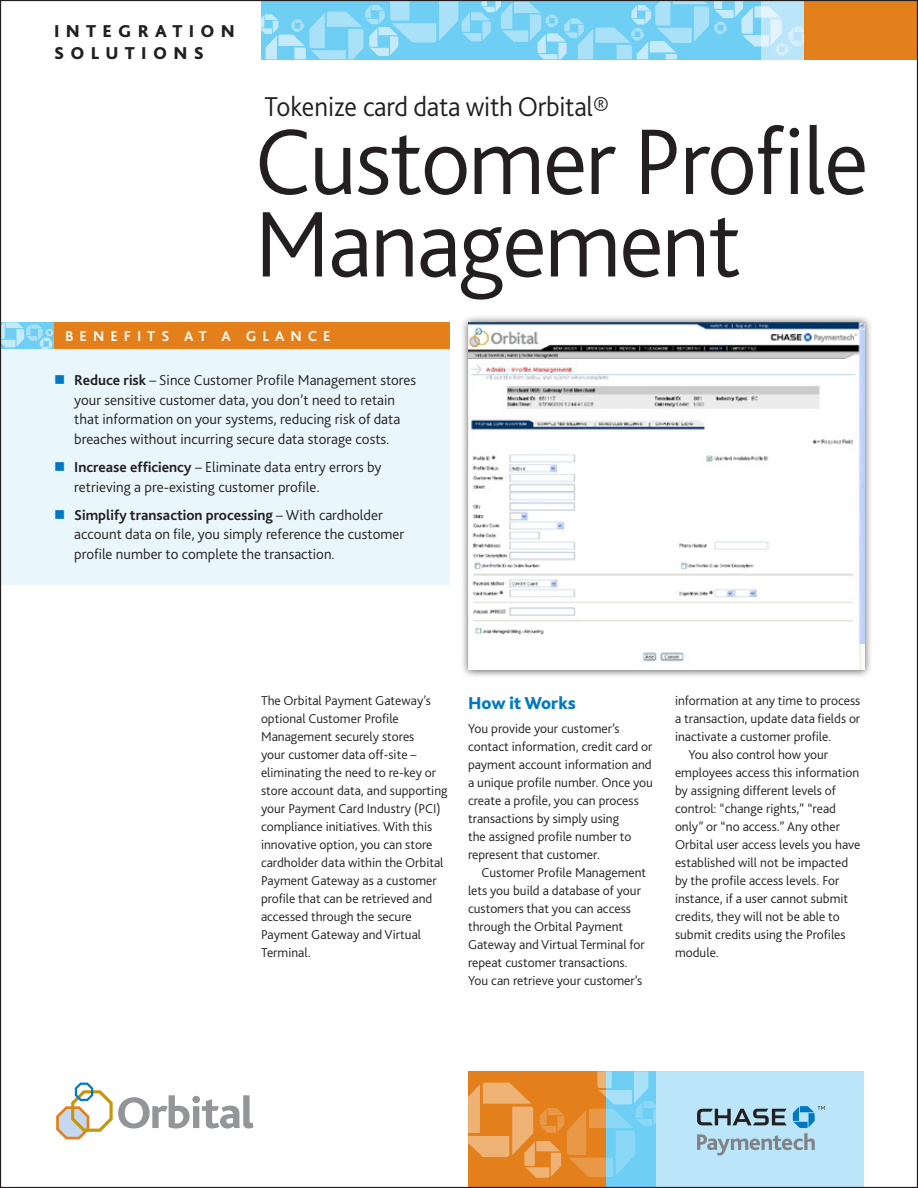
<style>
.page{position:relative;width:918px;height:1188px;background:#fff}
.page>*{position:absolute;margin:0;border:0;box-sizing:border-box;transform-origin:0 0}
.Subtitle_Supertitle{font:300 97.5px/82.5px "Bliss 2";letter-spacing:-.02em;color:#231f20}
.Subtitle_Supertitle-2{font:300 28.5px "Bliss 2";letter-spacing:-.01em;color:#231f20;scale:.95 1}
.t1{font:800 18px "Bliss 2";letter-spacing:.35em;color:#231f20}
.BodyHeader{font:800 18px "Bliss 2";color:#0079c2}
.Benefit_Bullets{font:300 15px/19.5px "Bliss 2";color:#231f20}
.t2{font:700 15px "Bliss 2";letter-spacing:.4em;color:#fff}
.Body{font:300 13.5px/18px "Bliss 2";color:#231f20}
.s1{font-weight:700}
</style>
<div class="page">
<svg style="left:261px;top:2px;width:544px;height:57px;background:#8cd7f5"></svg>
<div style="left:805px;top:0;width:113px;height:59px;background:#e4801b"></div>
<svg style="left:56px;top:1083px;width:197px;height:56px"></svg>
<div style="left:606px;top:1071px;width:51px;height:117px;background:#6fcef4"></div>
<div style="left:468px;top:1071px;width:138px;height:117px;background:#e4801b"></div>
<svg style="left:468px;top:1071px;width:189px;height:107px"></svg>
<div style="left:657px;top:1071px;width:207px;height:117px;background:#bbe5f9"></div>
<svg style="left:697px;top:1106px;width:128px;height:49px"></svg>
<div style="left:460px;top:314px;width:412px;height:364px;background:#231f20;opacity:.75"></div>
<img style="left:468px;top:322px;width:396px;height:348px">
<div style="left:0;top:349px;width:450px;height:236px;background:#e9f7fd"></div>
<div style="left:54px;top:322px;width:396px;height:27px;background:#e4801b"></div>
<svg style="left:0;top:322px;width:54px;height:27px"></svg>
<svg style="left:2px;top:322px;width:51px;height:27px"></svg>
<p class="t1" style="left:54px;top:20px;width:182px">INTEGRATION</p>
<p class="t1" style="left:54px;top:42px;width:151px">SOLUTIONS</p>
<p class="Subtitle_Supertitle-2" style="left:264px;top:89px;width:365px">Tokenize card data with Orbital®</p>
<p class="Subtitle_Supertitle" style="left:255px;top:118px;width:615px">Customer Profile<br>Management</p>
<p class="t2" style="left:65px;top:327px;width:267px">BENEFITS AT A GLANCE</p>
<p class="Benefit_Bullets" style="left:74px;top:370px;width:343px"><span class="s1">Reduce risk</span> – Since Customer Profile Management stores your sensitive customer data, you don’t need to retain that information on your systems, reducing risk of data breaches without incurring secure data storage costs.</p>
<p class="Benefit_Bullets" style="left:74px;top:457px;width:309px"><span class="s1">Increase efficiency</span> – Eliminate data entry errors by retrieving a pre-existing customer profile.</p>
<p class="Benefit_Bullets" style="left:74px;top:505px;width:331px"><span class="s1">Simplify transaction processing</span> – With cardholder account data on file, you simply reference the customer profile number to complete the transaction.</p>
<p class="Body" style="left:261px;top:691px;width:188px">The Orbital Payment Gateway’s optional Customer Profile<br>Management securely stores<br>your customer data off-site – eliminating the need to re-key or store account data, and supporting your Payment Card Industry (PCI) compliance initiatives. With this innovative option, you can store cardholder data within the Orbital<br>Payment Gateway as a customer profile that can be retrieved and accessed through the secure<br>Payment Gateway and Virtual<br>Terminal.</p>
<p class="BodyHeader" style="left:468px;top:692px;width:109px">How it Works</p>
<p class="Body" style="left:468px;top:719px;width:187px">You provide your customer’s contact information, credit card or payment account information and a unique profile number. Once you create a profile, you can process transactions by simply using<br>the assigned profile number to represent that customer.</p>
<p class="Body" style="left:468px;top:863px;width:180px;text-indent:14px">Customer Profile Management lets you build a database of your customers that you can access through the Orbital Payment<br>Gateway and Virtual Terminal for repeat customer transactions.<br>You can retrieve your customer’s</p>
<p class="Body" style="left:675px;top:691px;width:187px;text-align:justify">information at any time to process a transaction, update data fields or inactivate a customer profile.</p>
<p class="Body" style="left:675px;top:745px;width:187px;text-indent:14px">You also control how your employees access this information by assigning different levels of control: “change rights,” “read only” or “no access.” Any other<br>Orbital user access levels you have established will not be impacted by the profile access levels. For instance, if a user cannot submit credits, they will not be able to submit credits using the Profiles module.</p>
</div>
